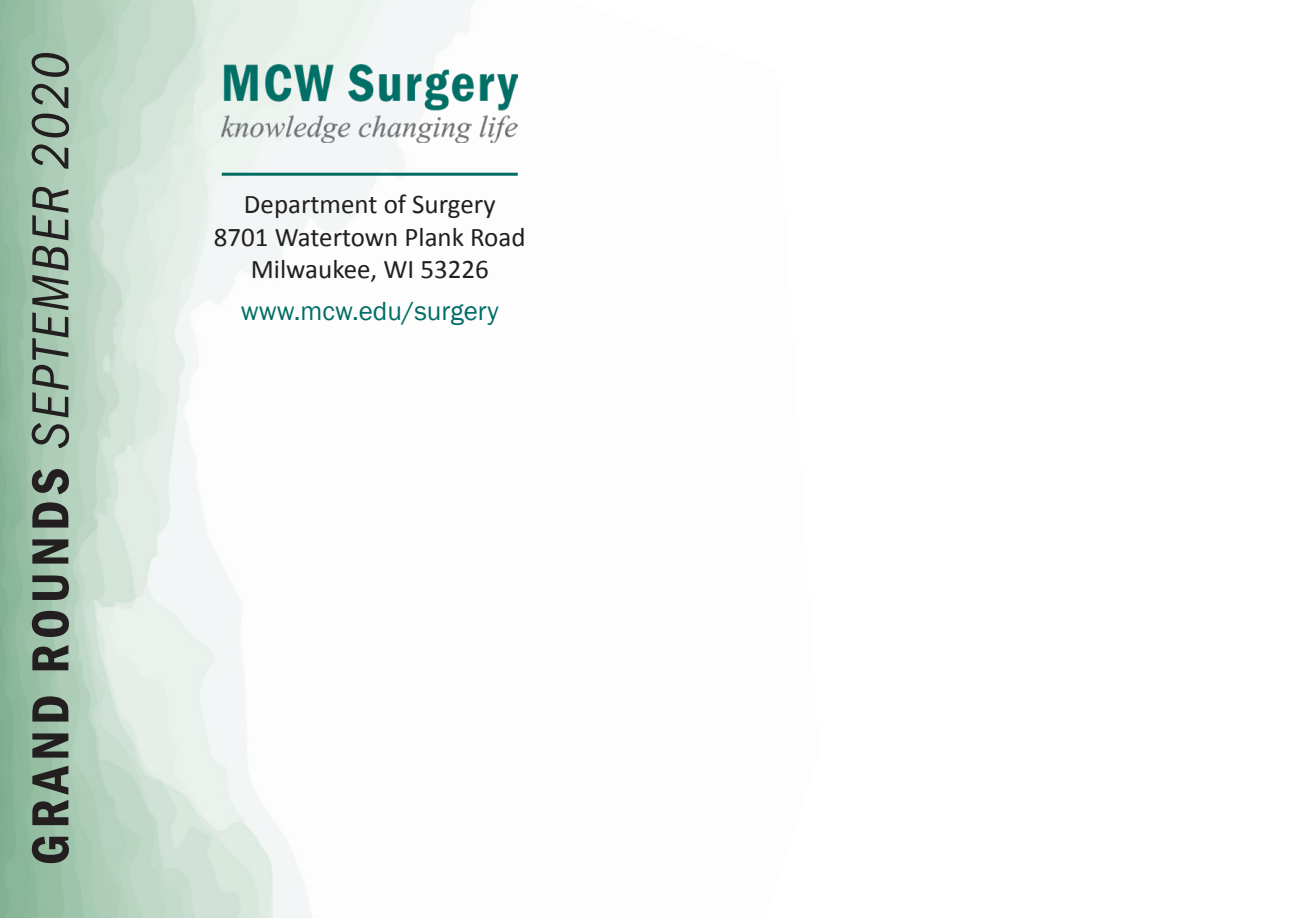
<style>
.page{position:relative;width:1296px;height:918px;background:#fff}
.page>*{position:absolute;margin:0;border:0;box-sizing:border-box;transform-origin:0 0}
.t1{font:54px "Franklin Gothic URW Con Boo Ita";letter-spacing:.05em;color:#231f20}
.t2{font:27px "Calibri";color:#231f20}
.t3{font:27px "Franklin Gothic";color:#006c64}
.s1{font-family:"Franklin Gothic";font-weight:600;font-stretch:condensed}
</style>
<div class="page">
<img style="left:222px;top:64px;width:296px;height:79px">
<hr style="left:222px;top:173px;width:296px;height:3px;background:#006c64">
<p class="t1" style="left:21px;top:865px;width:815px;rotate:-90deg"><span class="s1">GRAND ROUNDS</span> SEPTEMBER 2020</p>
<p class="t2" style="left:244px;top:187px;width:253px">Department of Surgery</p>
<p class="t2" style="left:214px;top:220px;width:313px">8701 Watertown Plank Road</p>
<p class="t2" style="left:251px;top:252px;width:240px">Milwaukee, WI 53226</p>
<p class="t3" style="left:241px;top:294px;width:259px">www.mcw.edu/surgery</p>
</div>
